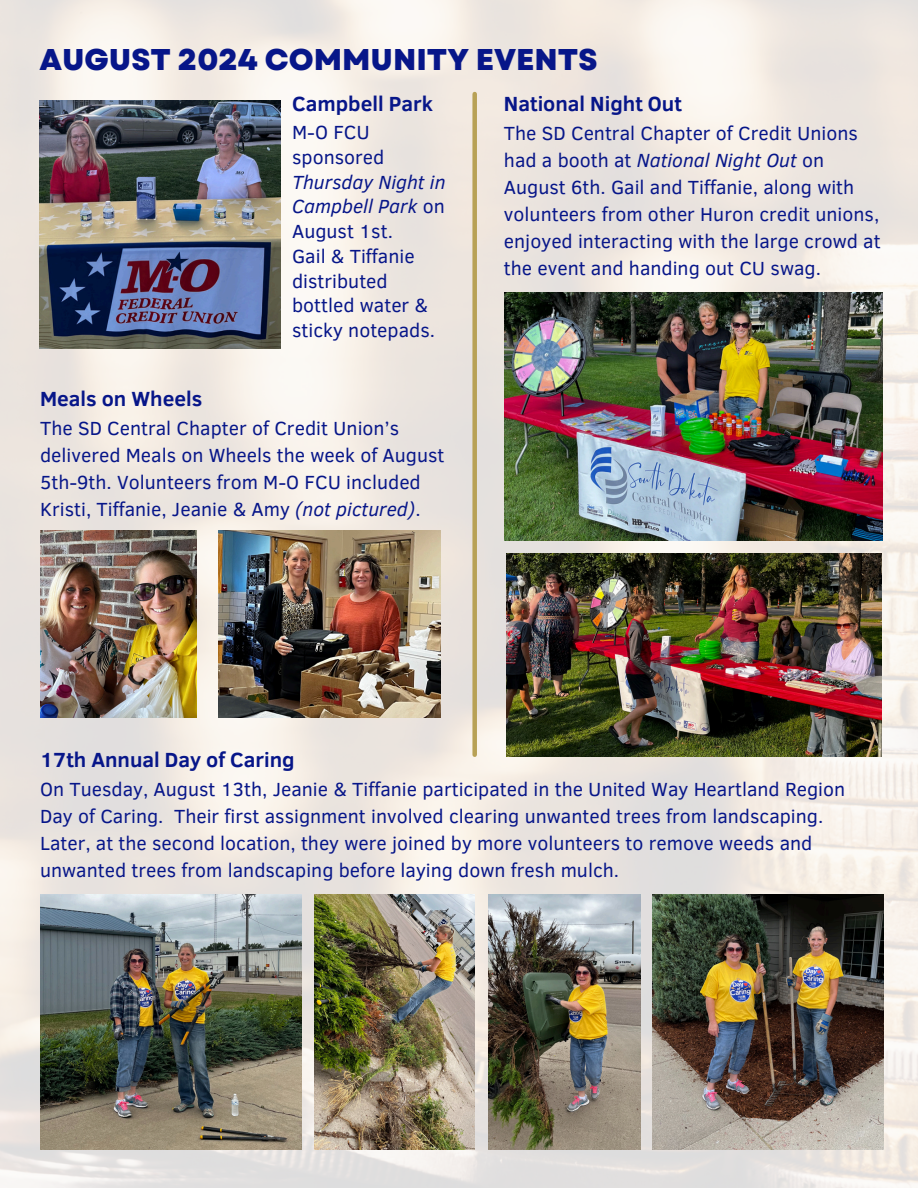
<style>
.page{position:relative;width:918px;height:1188px;background:#fff}
.page>*{position:absolute;margin:0;border:0;box-sizing:border-box;transform-origin:0 0}
.t1{font:800 30px "Garet";color:#071689}
.t2{font:700 21px "Clear Sans";color:#071689}
.t3{font:19.5px/27px "Clear Sans";color:#071689}
.s1{font-style:italic}
</style>
<div class="page">
<img style="left:0;top:0;width:918px;height:1188px">
<img style="left:39px;top:101px;width:241px;height:247px">
<div style="left:472px;top:94px;width:5px;height:661px;background:#b8a155"></div>
<img style="left:40px;top:531px;width:157px;height:186px">
<img style="left:218px;top:531px;width:223px;height:186px">
<img style="left:504px;top:293px;width:378px;height:247px">
<img style="left:507px;top:553px;width:374px;height:204px">
<img style="left:315px;top:894px;width:160px;height:256px">
<img style="left:488px;top:894px;width:152px;height:256px">
<img style="left:653px;top:894px;width:230px;height:255px">
<img style="left:40px;top:894px;width:261px;height:256px">
<p class="t1" style="left:39px;top:38px;width:560px">AUGUST 2024 COMMUNITY EVENTS</p>
<p class="t2" style="left:292px;top:88px;width:142px">Campbell Park</p>
<p class="t3" style="left:292px;top:119px;width:155px;line-height:24.8px">M-O FCU sponsored<br><span class="s1">Thursday Night in<br>Campbell Park</span> on<br>August 1st.</p>
<p class="t3" style="left:292px;top:243px;width:145px;line-height:24.8px">Gail &amp; Tiffanie distributed bottled water &amp; sticky notepads.</p>
<p class="t2" style="left:40px;top:383px;width:164px">Meals on Wheels</p>
<p class="t3" style="left:40px;top:414px;width:406px">The SD Central Chapter of Credit Union’s delivered Meals on Wheels the week of August 5th-9th. Volunteers from M-O FCU included Kristi, Tiffanie, Jeanie &amp; Amy <span class="s1">(not pictured)</span>.</p>
<p class="t2" style="left:504px;top:88px;width:179px">National Night Out</p>
<p class="t3" style="left:504px;top:119px;width:378px">The SD Central Chapter of Credit Unions had a booth at <span class="s1">National Night Out</span> on August 6th. Gail and Tiffanie, along with volunteers from other Huron credit unions, enjoyed interacting with the large crowd at the event and handing out CU swag.</p>
<p class="t2" style="left:40px;top:744px;width:256px">17th Annual Day of Caring</p>
<p class="t3" style="left:40px;top:775px;width:807px">On Tuesday, August 13th, Jeanie &amp; Tiffanie participated in the United Way Heartland Region Day of Caring. Their first assignment involved clearing unwanted trees from landscaping.<br>Later, at the second location, they were joined by more volunteers to remove weeds and unwanted trees from landscaping before laying down fresh mulch.</p>
</div>
